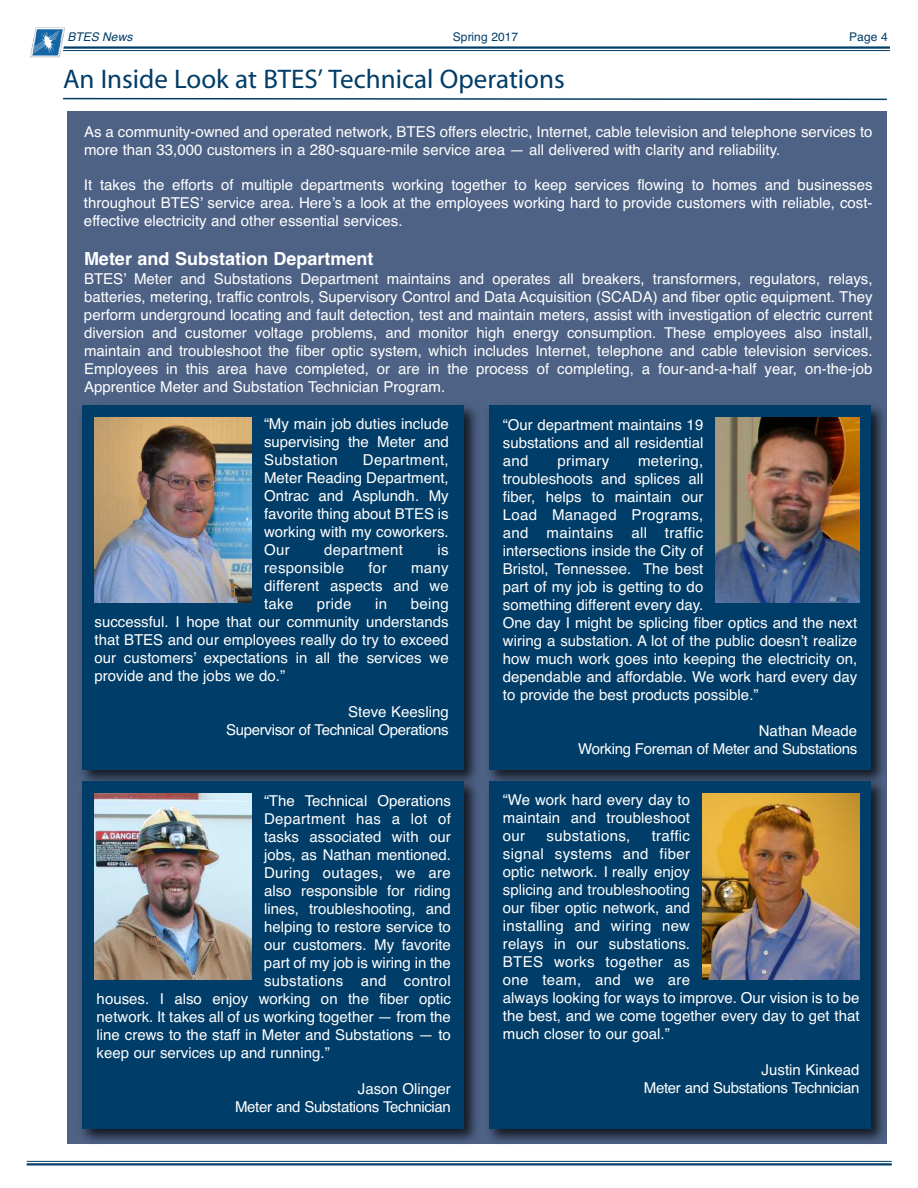
<style>
.page{position:relative;width:918px;height:1188px;background:#fff}
.page>*{position:absolute;margin:0;border:0;box-sizing:border-box;transform-origin:0 0}
.t1{font:27px "Myriad";color:#003d68}
.t2{font:700 18px "Helvetica";color:#fff}
.t3{font:15px/18px "Helvetica";color:#fff;text-align:justify}
.t4{font:15px/18px "Helvetica";letter-spacing:-.02em;color:#fff;text-align:right}
.t5{font:15px "Helvetica";letter-spacing:.02em;color:#fff}
.t6{font:12px "Helvetica";color:#003d68}
.t7{font:italic 12px "Helvetica";color:#003d68}
</style>
<div class="page">
<hr style="left:27px;top:1161px;width:865px;height:1px;background:#003d68">
<hr style="left:27px;top:1163px;width:865px;height:3px;background:#003d68">
<hr style="left:39px;top:46px;width:851px;height:3px;background:#003d68">
<hr style="left:39px;top:50px;width:851px;height:1px;background:#003d68">
<svg style="left:35px;top:27px;width:32px;height:25px"></svg>
<img style="left:30px;top:28px;width:35px;height:30px">
<svg style="left:63px;top:97px;width:824px;height:4px"></svg>
<div style="left:68px;top:111px;width:819px;height:1033px;background:#4e6286"></div>
<img style="left:82px;top:405px;width:395px;height:370px">
<div style="left:82px;top:406px;width:382px;height:364px;background:#003d68"></div>
<img style="left:489px;top:405px;width:395px;height:370px">
<div style="left:489px;top:406px;width:382px;height:364px;background:#003d68"></div>
<img style="left:82px;top:775px;width:395px;height:367px">
<div style="left:82px;top:781px;width:382px;height:348px;background:#003d68"></div>
<img style="left:489px;top:775px;width:395px;height:367px">
<div style="left:489px;top:781px;width:382px;height:348px;background:#003d68"></div>
<img style="left:94px;top:418px;width:158px;height:184px">
<img style="left:715px;top:418px;width:145px;height:184px">
<img style="left:94px;top:794px;width:158px;height:185px">
<img style="left:702px;top:794px;width:158px;height:185px">
<p class="t7" style="left:68px;top:30px;width:66px">BTES News</p>
<p class="t6" style="left:453px;top:30px;width:67px">Spring 2017</p>
<p class="t6" style="left:849px;top:30px;width:40px">Page 4</p>
<h1 class="t1" style="left:63px;top:69px;width:503px">An Inside Look at BTES’ Technical Operations</h1>
<p class="t3" style="left:84px;top:122px;width:790px">As a community-owned and operated network, BTES offers electric, Internet, cable television and telephone services to more than 33,000 customers in a 280-square-mile service area — all delivered with clarity and reliability.</p>
<p class="t3" style="left:84px;top:176px;width:790px">It takes the efforts of multiple departments working together to keep services flowing to homes and businesses throughout BTES’ service area. Here’s a look at the employees working hard to provide customers with reliable, cost&shy;effective electricity and other essential services.</p>
<p class="t2" style="left:84px;top:248px;width:291px">Meter and Substation Department</p>
<p class="t3" style="left:84px;top:270px;width:790px">BTES’ Meter and Substations Department maintains and operates all breakers, transformers, regulators, relays, batteries, metering, traffic controls, Supervisory Control and Data Acquisition (SCADA) and fiber optic equipment. They perform underground locating and fault detection, test and maintain meters, assist with investigation of electric current diversion and customer voltage problems, and monitor high energy consumption. These employees also install, maintain and troubleshoot the fiber optic system, which includes Internet, telephone and cable television services.<br>Employees in this area have completed, or are in the process of completing, a four-and-a-half year, on-the-job Apprentice Meter and Substation Technician Program.</p>
<p class="t3" style="left:264px;top:415px;width:186px">“My main job duties include supervising the Meter and Substation</p>
<p class="t3" style="left:503px;top:416px;width:202px">“Our department maintains 19 substations and all residential and</p>
<p class="t3" style="left:264px;top:451px;width:186px;text-indent:99px">Department, Meter Reading Department, Ontrac and Asplundh. My favorite thing about BTES is working with my coworkers.<br>Our</p>
<p class="t3" style="left:503px;top:452px;width:356px;text-align:left;text-indent:135px">metering,<br>troubleshoots and splices all<br>fiber, helps to maintain our<br>Load Managed Programs,<br>and maintains all traffic<br>intersections inside the City of<br>Bristol, Tennessee. The best<br>part of my job is getting to do<br>something different every day.<br>One day I might be splicing fiber optics and the next wiring a substation. A lot of the public doesn’t realize how much work goes into keeping the electricity on, dependable and affordable. We work hard every day to provide the best products possible.”</p>
<p class="t4" style="left:578px;top:722px;width:280px">Nathan Meade<br>Working Foreman of Meter and Substations</p>
<p class="t5" style="left:557px;top:452px;width:54px">primary</p>
<p class="t5" style="left:324px;top:541px;width:80px">department</p>
<p class="t3" style="left:438px;top:541px;width:13px">is</p>
<p class="t5" style="left:264px;top:559px;width:82px">responsible</p>
<p class="t3" style="left:368px;top:559px;width:20px">for</p>
<p class="t3" style="left:264px;top:559px;width:186px;text-indent:147px">many different aspects and we take</p>
<p class="t3" style="left:95px;top:595px;width:356px;text-indent:316px">being successful. I hope that our community understands that BTES and our employees really do try to exceed our customers’ expectations in all the services we provide and the jobs we do.”</p>
<p class="t4" style="left:226px;top:703px;width:224px">Steve Keesling<br>Supervisor of Technical Operations</p>
<p class="t3" style="left:317px;top:595px;width:36px">pride</p>
<p class="t3" style="left:375px;top:595px;width:14px">in</p>
<p class="t3" style="left:264px;top:792px;width:188px">“The Technical Operations</p>
<p class="t5" style="left:264px;top:810px;width:188px">Department has a lot of</p>
<p class="t3" style="left:264px;top:828px;width:188px">tasks associated with our</p>
<p class="t3" style="left:264px;top:846px;width:188px">jobs, as Nathan mentioned.</p>
<p class="t5" style="left:264px;top:864px;width:188px">During outages, we are</p>
<p class="t3" style="left:264px;top:882px;width:188px">also responsible for riding</p>
<p class="t3" style="left:264px;top:900px;width:188px">lines, troubleshooting, and</p>
<p class="t3" style="left:264px;top:918px;width:188px">helping to restore service to</p>
<p class="t3" style="left:264px;top:936px;width:188px">our customers. My favorite</p>
<p class="t3" style="left:264px;top:954px;width:188px">part of my job is wiring in the</p>
<p class="t5" style="left:264px;top:972px;width:188px">substations and control</p>
<p class="t3" style="left:97px;top:990px;width:356px">houses. I also enjoy working on the fiber optic</p>
<p class="t3" style="left:97px;top:1008px;width:356px">network. It takes all of us working together — from the</p>
<p class="t3" style="left:97px;top:1026px;width:356px">line crews to the staff in Meter and Substations — to</p>
<p class="t3" style="left:97px;top:1044px;width:235px">keep our services up and running.”</p>
<p class="t4" style="left:235px;top:1080px;width:217px">Jason Olinger<br>Meter and Substations Technician</p>
<p class="t3" style="left:503px;top:791px;width:189px">“We work hard every day to maintain and troubleshoot our</p>
<p class="t3" style="left:503px;top:827px;width:358px;text-align:left;text-indent:149px">traffic<br>signal systems and fiber<br>optic network. I really enjoy<br>splicing and troubleshooting<br>our fiber optic network, and<br>installing and wiring new<br>relays in our substations.<br>BTES works together as<br>one team, and we are<br>always looking for ways to improve. Our vision is to be the best, and we come together every day to get that much closer to our goal.”</p>
<p class="t4" style="left:644px;top:1061px;width:217px">Justin Kinkead<br>Meter and Substations Technician</p>
<p class="t5" style="left:547px;top:827px;width:85px">substations,</p>
</div>
